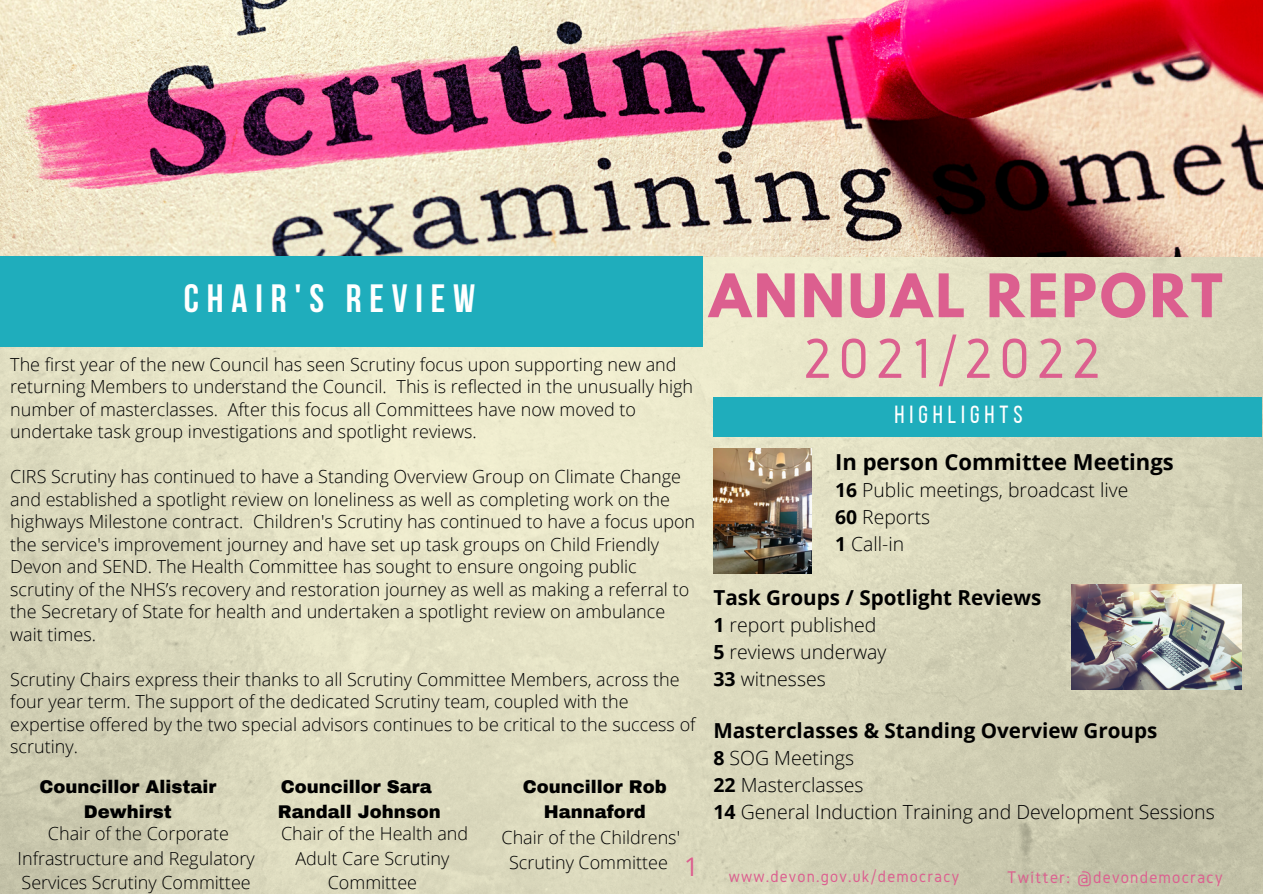
<style>
.page{position:relative;width:1263px;height:894px;background:#fff}
.page>*{position:absolute;margin:0;border:0;box-sizing:border-box;transform-origin:0 0}
.t1{font:58.5px "Gidole";letter-spacing:.1em;color:#dc5f8f}
.t2{font:700 53.1px "League Spartan";letter-spacing:.06em;color:#dc5f8f}
.t3{font:700 39.3px "Bebas Neue";letter-spacing:.2em;color:#fff}
.t4{font:25.65px "Open Sans";color:#dc5f8f}
.t5{font:24.75px "Bebas Neue";letter-spacing:.2em;color:#fff}
.t6{font:700 22.05px "Open Sans";color:#000}
.t7{font:700 20.7px "Open Sans";color:#000}
.t8{font:300 19.5px "Open Sans";color:#000}
.t9{font:300 19.35px "Open Sans";color:#000}
.t10{font:300 18px/22.5px "Open Sans";color:#000}
.t11{font:900 18px/24.8px "Archivo";color:#000;text-align:center}
.t12{font:17.55px "Gidole";letter-spacing:.07em;color:#dc5f8f}
.t13{font:17.1px "Gidole";letter-spacing:.07em;color:#dc5f8f}
.s1{font-weight:700}
</style>
<div class="page">
<img style="left:0;top:256px;width:1263px;height:637px">
<img style="left:0;top:0;width:1263px;height:256px">
<div style="left:713px;top:398px;width:549px;height:38px;background:#1fadbc"></div>
<img style="left:713px;top:448px;width:98px;height:125px">
<div style="left:0;top:256px;width:703px;height:90px;background:#1fadbc"></div>
<img style="left:1071px;top:584px;width:170px;height:105px">
<p class="t3" style="left:184px;top:282px;width:293px">CHAIR'S REVIEW</p>
<p class="t10" style="left:10px;top:352px;width:684px">The first year of the new Council has seen Scrutiny focus upon supporting new and returning Members to understand the Council. This is reflected in the unusually high number of masterclasses. After this focus all Committees have now moved to undertake task group investigations and spotlight reviews.</p>
<p class="t10" style="left:10px;top:464px;width:686px">CIRS Scrutiny has continued to have a Standing Overview Group on Climate Change and established a spotlight review on loneliness as well as completing work on the highways Milestone contract. Children's Scrutiny has continued to have a focus upon the service's improvement journey and have set up task groups on Child Friendly Devon and SEND. The Health Committee has sought to ensure ongoing public scrutiny of the NHS’s recovery and restoration journey as well as making a referral to the Secretary of State for health and undertaken a spotlight review on ambulance wait times.</p>
<p class="t10" style="left:10px;top:667px;width:687px">Scrutiny Chairs express their thanks to all Scrutiny Committee Members, across the four year term. The support of the dedicated Scrutiny team, coupled with the expertise offered by the two special advisors continues to be critical to the success of scrutiny.</p>
<p class="t11" style="left:39px;top:774px;width:178px">Councillor Alistair<br>Dewhirst</p>
<p class="t10" style="left:18px;top:820px;width:239px;line-height:24.8px;text-align:center">Chair of the Corporate<br>Infrastructure and Regulatory<br>Services Scrutiny Committee</p>
<p class="t11" style="left:281px;top:774px;width:152px">Councillor Sara</p>
<p class="t11" style="left:278px;top:799px;width:164px">Randall Johnson</p>
<p class="t10" style="left:281px;top:820px;width:189px;line-height:24.8px;text-align:center">Chair of the Health and<br>Adult Care Scrutiny<br>Committee</p>
<p class="t11" style="left:523px;top:774px;width:145px">Councillor Rob<br>Hannaford</p>
<p class="t10" style="left:501px;top:824px;width:180px;line-height:24.8px;text-align:center">Chair of the Childrens'<br>Scrutiny Committee</p>
<p class="t4" style="left:684px;top:848px;width:16px">1</p>
<p class="t2" style="left:709px;top:269px;width:515px">ANNUAL REPORT</p>
<p class="t1" style="left:803px;top:326px;width:300px">2021/2022</p>
<p class="t5" style="left:895px;top:404px;width:129px">HIGHLIGHTS</p>
<p class="t6" style="left:835px;top:446px;width:340px">In person Committee Meetings</p>
<p class="t9" style="left:835px;top:476px;width:295px"><span class="s1">16</span> Public meetings, broadcast live</p>
<p class="t9" style="left:835px;top:503px;width:96px"><span class="s1">60</span> Reports</p>
<p class="t9" style="left:835px;top:530px;width:70px"><span class="s1">1</span> Call-in</p>
<p class="t7" style="left:713px;top:582px;width:329px">Task Groups / Spotlight Reviews</p>
<p class="t8" style="left:713px;top:611px;width:165px"><span class="s1">1</span> report published</p>
<p class="t8" style="left:713px;top:638px;width:174px"><span class="s1">5</span> reviews underway</p>
<p class="t8" style="left:713px;top:665px;width:114px"><span class="s1">33</span> witnesses</p>
<p class="t7" style="left:713px;top:715px;width:445px">Masterclasses &amp; Standing Overview Groups</p>
<p class="t8" style="left:713px;top:743px;width:142px"><span class="s1">8</span> SOG Meetings</p>
<p class="t8" style="left:713px;top:770px;width:152px"><span class="s1">22</span> Masterclasses</p>
<p class="t8" style="left:713px;top:797px;width:503px"><span class="s1">14</span> General Induction Training and Development Sessions</p>
<p class="t13" style="left:729px;top:866px;width:232px">www.devon.gov.uk/democracy</p>
<p class="t12" style="left:1007px;top:867px;width:217px">Twitter: @devondemocracy</p>
</div>
